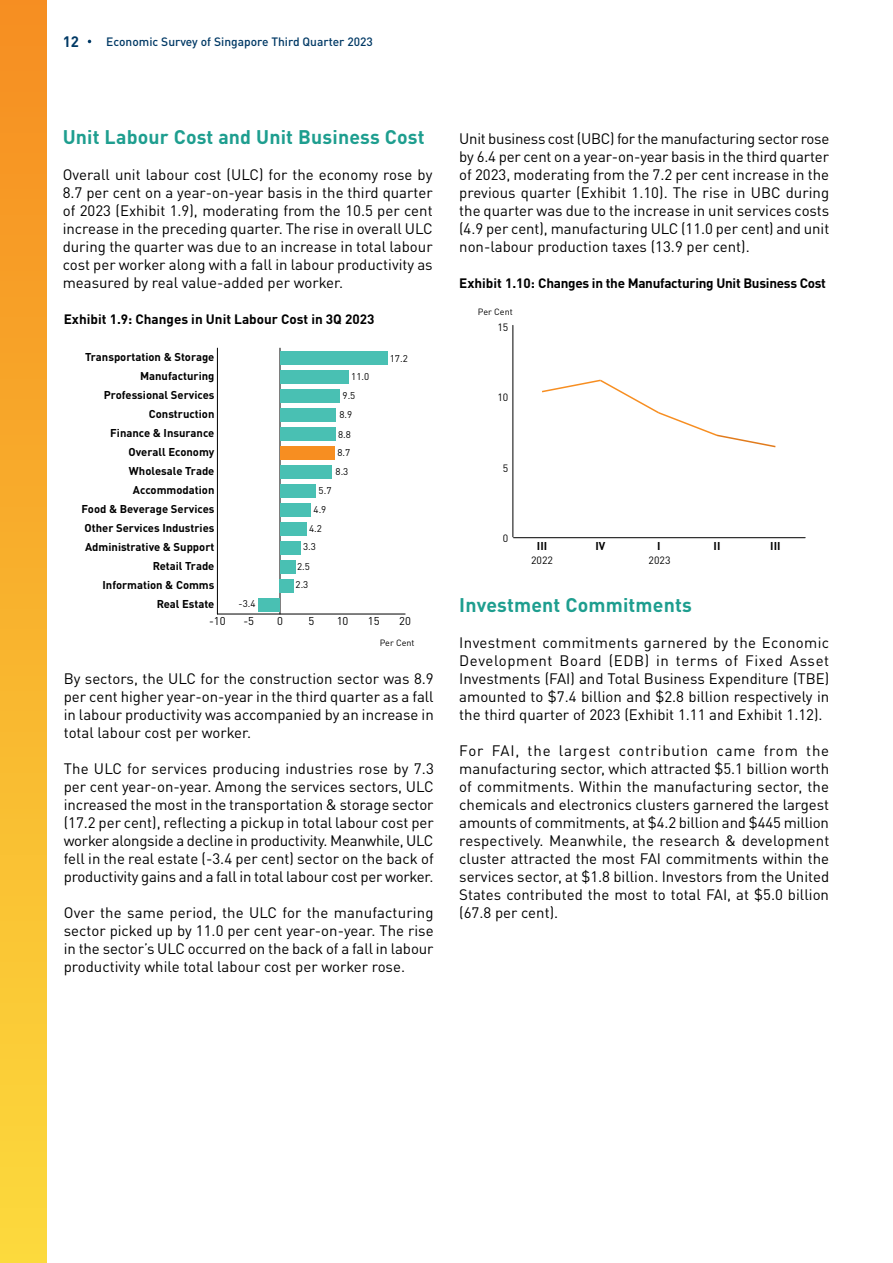
<style>
.page{position:relative;width:893px;height:1263px;background:#fff}
.page>*{position:absolute;margin:0;border:0;box-sizing:border-box;transform-origin:0 0}
.t1{font:700 19.5px "DIN Pro";letter-spacing:.01em;color:#1e9e8f}
.t2{font:15px/18px "DIN Pro";color:#000;text-align:justify}
.t3{font:700 15px "DIN Pro";color:#003965}
.t4{font:700 13.5px "DIN Pro";letter-spacing:-.005em;color:#000}
.t5{font:500 12px "DIN Pro";color:#003965}
.t6{font:700 11.25px "DIN Pro";color:#000}
.t7{font:11.25px "DIN Pro";color:#000}
.t8{font:10.5px "DIN Pro";color:#000}
.t9{font:9.75px/19.5px "DIN Pro";color:#000}
.t10{font:9px "DIN Pro";color:#000}
</style>
<div class="page">
<hr style="left:217px;top:614px;width:188px;height:1px;background:#000">
<hr style="left:280px;top:348px;width:1px;height:266px;background:#000">
<div style="left:280px;top:351px;width:108px;height:13px;background:#49c0b3"></div>
<div style="left:280px;top:370px;width:69px;height:13px;background:#49c0b3"></div>
<div style="left:280px;top:389px;width:60px;height:13px;background:#49c0b3"></div>
<div style="left:280px;top:408px;width:56px;height:13px;background:#49c0b3"></div>
<div style="left:280px;top:427px;width:55px;height:14px;background:#49c0b3"></div>
<div style="left:280px;top:446px;width:55px;height:13px;background:#f78e21"></div>
<div style="left:280px;top:465px;width:52px;height:13px;background:#49c0b3"></div>
<div style="left:280px;top:484px;width:36px;height:13px;background:#49c0b3"></div>
<div style="left:280px;top:503px;width:31px;height:13px;background:#49c0b3"></div>
<div style="left:280px;top:522px;width:27px;height:13px;background:#49c0b3"></div>
<div style="left:280px;top:541px;width:21px;height:13px;background:#49c0b3"></div>
<div style="left:280px;top:560px;width:16px;height:13px;background:#49c0b3"></div>
<div style="left:280px;top:579px;width:14px;height:13px;background:#49c0b3"></div>
<div style="left:258px;top:598px;width:22px;height:13px;background:#49c0b3"></div>
<hr style="left:217px;top:348px;width:1px;height:266px;background:#000">
<hr style="left:513px;top:537px;width:292px;height:1px;background:#000">
<hr style="left:512px;top:325px;width:1px;height:212px;background:#000">
<svg style="left:542px;top:379px;width:234px;height:69px"></svg>
<div style="left:0;top:0;width:47px;height:1263px;background:linear-gradient(to bottom,#f68d21,#fcda3c)"></div>
<p class="t3" style="left:63px;top:29px;width:18px">12</p>
<p class="t5" style="left:106px;top:32px;width:268px">Economic Survey of Singapore Third Quarter 2023</p>
<h1 class="t1" style="left:63px;top:121px;width:363px">Unit Labour Cost and Unit Business Cost</h1>
<p class="t2" style="left:63px;top:164px;width:371px">Overall unit labour cost (ULC) for the economy rose by 8.7 per cent on a year-on-year basis in the third quarter of 2023 (Exhibit 1.9), moderating from the 10.5 per cent increase in the preceding quarter. The rise in overall ULC during the quarter was due to an increase in total labour cost per worker along with a fall in labour productivity as measured by real value-added per worker.</p>
<p class="t4" style="left:64px;top:307px;width:312px">Exhibit 1.9: Changes in Unit Labour Cost in 3Q 2023</p>
<p class="t6" style="left:85px;top:347px;width:131px">Transportation &amp; Storage</p>
<p class="t6" style="left:140px;top:366px;width:76px">Manufacturing</p>
<p class="t9" style="left:351px;top:366px;width:19px">11.0</p>
<p class="t6" style="left:104px;top:385px;width:112px">Professional Services</p>
<p class="t9" style="left:343px;top:385px;width:14px">9.5</p>
<p class="t6" style="left:149px;top:404px;width:67px">Construction</p>
<p class="t6" style="left:110px;top:423px;width:106px">Finance &amp; Insurance</p>
<p class="t6" style="left:129px;top:442px;width:87px">Overall Economy</p>
<p class="t9" style="left:339px;top:404px;width:14px">8.9</p>
<p class="t9" style="left:337px;top:442px;width:14px">8.7</p>
<p class="t9" style="left:338px;top:424px;width:14px">8.8</p>
<p class="t6" style="left:129px;top:461px;width:87px">Wholesale Trade</p>
<p class="t9" style="left:336px;top:461px;width:14px">8.3</p>
<p class="t6" style="left:133px;top:480px;width:83px">Accommodation</p>
<p class="t9" style="left:319px;top:480px;width:14px">5.7</p>
<p class="t6" style="left:82px;top:499px;width:134px">Food &amp; Beverage Services</p>
<p class="t9" style="left:314px;top:500px;width:14px">4.9</p>
<p class="t6" style="left:85px;top:518px;width:131px">Other Services Industries</p>
<p class="t9" style="left:309px;top:518px;width:14px">4.2</p>
<p class="t6" style="left:85px;top:537px;width:131px">Administrative &amp; Support</p>
<p class="t6" style="left:153px;top:556px;width:63px">Retail Trade</p>
<p class="t9" style="left:297px;top:537px;width:20px;text-indent:6px">3.3<br>2.5</p>
<p class="t6" style="left:102px;top:575px;width:114px">Information &amp; Comms</p>
<p class="t9" style="left:296px;top:575px;width:14px">2.3</p>
<p class="t6" style="left:157px;top:594px;width:59px">Real Estate</p>
<p class="t9" style="left:239px;top:594px;width:18px">-3.4</p>
<p class="t9" style="left:390px;top:348px;width:19px">17.2</p>
<p class="t7" style="left:209px;top:613px;width:18px">-10</p>
<p class="t7" style="left:243px;top:613px;width:12px">-5</p>
<p class="t7" style="left:277px;top:613px;width:7px">0</p>
<p class="t7" style="left:308px;top:613px;width:7px">5</p>
<p class="t7" style="left:337px;top:613px;width:13px">10</p>
<p class="t7" style="left:368px;top:613px;width:13px">15</p>
<p class="t7" style="left:399px;top:613px;width:13px">20</p>
<p class="t10" style="left:380px;top:637px;width:36px">Per Cent</p>
<p class="t2" style="left:64px;top:668px;width:371px">By sectors, the ULC for the construction sector was 8.9 per cent higher year-on-year in the third quarter as a fall in labour productivity was accompanied by an increase in total labour cost per worker.</p>
<p class="t2" style="left:64px;top:758px;width:372px">The ULC for services producing industries rose by 7.3 per cent year-on-year. Among the services sectors, ULC increased the most in the transportation &amp; storage sector (17.2 per cent), reflecting a pickup in total labour cost per worker alongside a decline in productivity. Meanwhile, ULC fell in the real estate (-3.4 per cent) sector on the back of productivity gains and a fall in total labour cost per worker.</p>
<p class="t2" style="left:64px;top:902px;width:371px">Over the same period, the ULC for the manufacturing sector picked up by 11.0 per cent year-on-year. The rise in the sector’s ULC occurred on the back of a fall in labour productivity while total labour cost per worker rose.</p>
<p class="t2" style="left:459px;top:128px;width:372px">Unit business cost (UBC) for the manufacturing sector rose by 6.4 per cent on a year-on-year basis in the third quarter of 2023, moderating from the 7.2 per cent increase in the previous quarter (Exhibit 1.10). The rise in UBC during the quarter was due to the increase in unit services costs (4.9 per cent), manufacturing ULC (11.0 per cent) and unit non-labour production taxes (13.9 per cent).</p>
<p class="t4" style="left:459px;top:271px;width:368px">Exhibit 1.10: Changes in the Manufacturing Unit Business Cost</p>
<p class="t10" style="left:478px;top:306px;width:36px">Per Cent</p>
<p class="t8" style="left:497px;top:320px;width:12px">15</p>
<p class="t8" style="left:497px;top:390px;width:12px">10</p>
<p class="t8" style="left:503px;top:461px;width:7px">5</p>
<p class="t8" style="left:503px;top:531px;width:7px">0</p>
<p class="t6" style="left:537px;top:537px;width:12px">III</p>
<p class="t6" style="left:595px;top:537px;width:11px">IV</p>
<p class="t6" style="left:657px;top:537px;width:5px">I</p>
<p class="t6" style="left:714px;top:537px;width:8px">II</p>
<p class="t6" style="left:770px;top:537px;width:12px">III</p>
<p class="t8" style="left:531px;top:553px;width:23px">2022</p>
<p class="t8" style="left:649px;top:553px;width:23px">2023</p>
<h1 class="t1" style="left:459px;top:589px;width:234px">Investment Commitments</h1>
<p class="t2" style="left:459px;top:632px;width:371px">Investment commitments garnered by the Economic Development Board (EDB) in terms of Fixed Asset Investments (FAI) and Total Business Expenditure (TBE) amounted to $7.4 billion and $2.8 billion respectively in the third quarter of 2023 (Exhibit 1.11 and Exhibit 1.12).</p>
<p class="t2" style="left:459px;top:740px;width:372px">For FAI, the largest contribution came from the manufacturing sector, which attracted $5.1 billion worth of commitments. Within the manufacturing sector, the chemicals and electronics clusters garnered the largest amounts of commitments, at $4.2 billion and $445 million respectively. Meanwhile, the research &amp; development cluster attracted the most FAI commitments within the services sector, at $1.8 billion. Investors from the United States contributed the most to total FAI, at $5.0 billion (67.8 per cent).</p>
</div>
